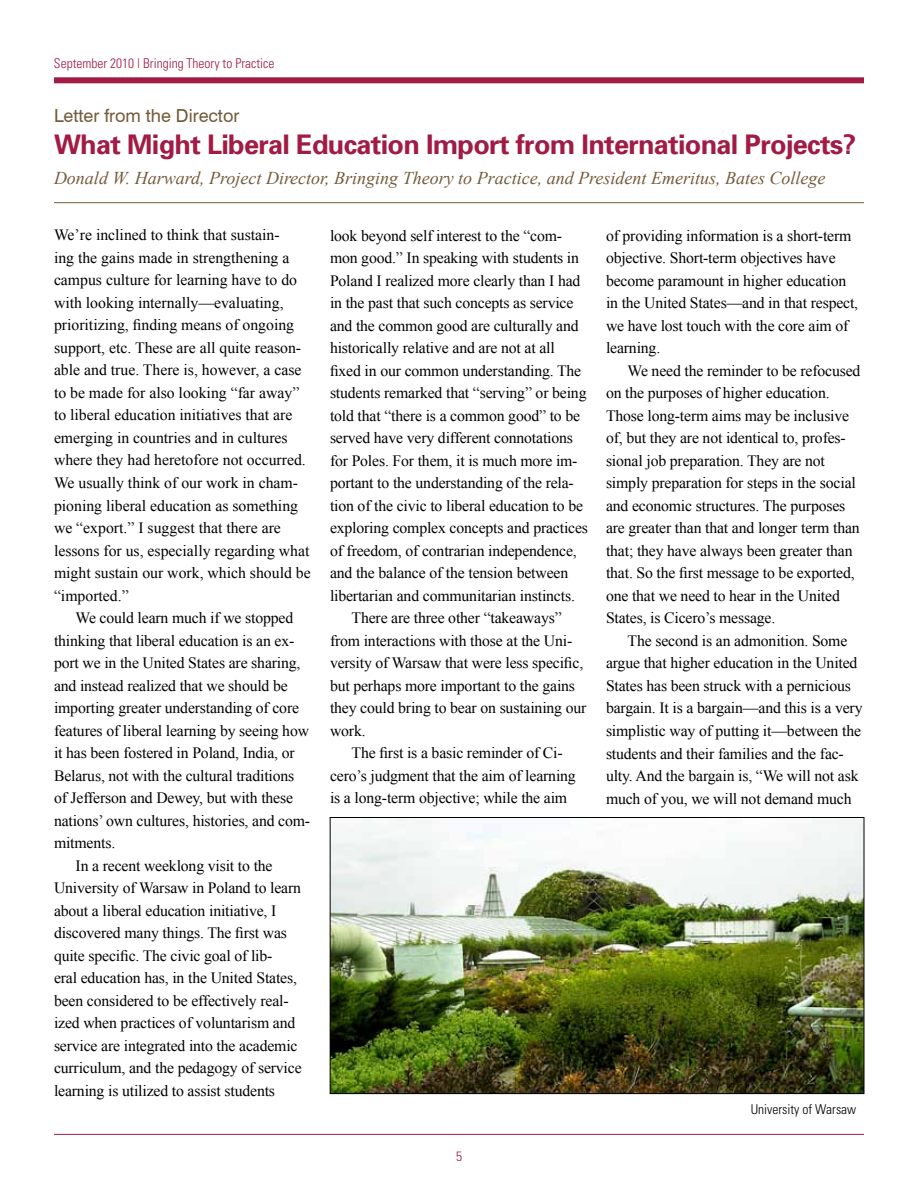
<style>
.page{position:relative;width:918px;height:1188px;background:#fff}
.page>*{position:absolute;margin:0;border:0;box-sizing:border-box;transform-origin:0 0}
.t1{font:700 27px "Univers";letter-spacing:-.025em;color:#a11b44}
.t2{font:italic 18px "Times New Roman";color:#735a3a}
.t3{font:18px "Swiss 721 BT";color:#735a3a}
.t4{font:15.75px/22.5px "Times New Roman";letter-spacing:-.01em;color:#000}
.t5{font:300 condensed 13.5px "Univers";color:#a11b44}
.t6{font:300 condensed 13.5px "Univers";color:#000}
</style>
<div class="page">
<hr style="left:54px;top:1134px;width:810px;height:1px;background:#a11b44">
<div style="left:54px;top:77px;width:810px;height:6px;background:#a11b44"></div>
<hr style="left:54px;top:202px;width:810px;height:1px;background:#735a3a">
<img style="left:332px;top:819px;width:530px;height:273px">
<div style="left:330px;top:817px;width:534px;height:277px;border:1px solid #000"></div>
<p class="t5" style="left:54px;top:56px;width:222px">September 2010 | Bringing Theory to Practice</p>
<p class="t3" style="left:54px;top:104px;width:187px">Letter from the Director</p>
<h1 class="t1" style="left:54px;top:127px;width:804px">What Might Liberal Education Import from International Projects?</h1>
<p class="t2" style="left:54px;top:166px;width:773px">Donald W. Harward, Project Director, Bringing Theory to Practice, and President Emeritus, Bates College</p>
<p class="t4" style="left:54px;top:224px;width:258px">We’re inclined to think that sustain-<br>ing the gains made in strengthening a campus culture for learning have to do with looking internally—evaluating, prioritizing, finding means of ongoing support, etc. These are all quite reason&shy;able and true. There is, however, a case to be made for also looking “far away” to liberal education initiatives that are emerging in countries and in cultures where they had heretofore not occurred.<br>We usually think of our work in cham&shy;pioning liberal education as something we “export.” I suggest that there are lessons for us, especially regarding what might sustain our work, which should be “imported.”</p>
<p class="t4" style="left:76px;top:606px;width:219px">We could learn much if we stopped</p>
<p class="t4" style="left:54px;top:629px;width:242px">thinking that liberal education is an ex-</p>
<p class="t4" style="left:54px;top:651px;width:248px">port we in the United States are sharing,</p>
<p class="t4" style="left:54px;top:674px;width:235px">and instead realized that we should be</p>
<p class="t4" style="left:54px;top:696px;width:247px">importing greater understanding of core</p>
<p class="t4" style="left:54px;top:719px;width:257px">features of liberal learning by seeing how</p>
<p class="t4" style="left:54px;top:741px;width:242px">it has been fostered in Poland, India, or</p>
<p class="t4" style="left:54px;top:764px;width:242px">Belarus, not with the cultural traditions</p>
<p class="t4" style="left:54px;top:786px;width:241px">of Jefferson and Dewey, but with these</p>
<p class="t4" style="left:54px;top:809px;width:258px">nations’ own cultures, histories, and com-</p>
<p class="t4" style="left:54px;top:831px;width:63px">mitments.</p>
<p class="t4" style="left:76px;top:854px;width:199px">In a recent weeklong visit to the</p>
<p class="t4" style="left:54px;top:876px;width:249px">University of Warsaw in Poland to learn</p>
<p class="t4" style="left:54px;top:899px;width:224px">about a liberal education initiative, I</p>
<p class="t4" style="left:54px;top:921px;width:235px">discovered many things. The first was</p>
<p class="t4" style="left:54px;top:944px;width:220px">quite specific. The civic goal of lib-</p>
<p class="t4" style="left:54px;top:966px;width:245px">eral education has, in the United States,</p>
<p class="t4" style="left:54px;top:989px;width:236px">been considered to be effectively real-</p>
<p class="t4" style="left:54px;top:1011px;width:243px">ized when practices of voluntarism and</p>
<p class="t4" style="left:54px;top:1034px;width:245px">service are integrated into the academic</p>
<p class="t4" style="left:54px;top:1056px;width:249px">curriculum, and the pedagogy of service</p>
<p class="t4" style="left:54px;top:1079px;width:223px">learning is utilized to assist students</p>
<p class="t4" style="left:330px;top:224px;width:234px">look beyond self interest to the “com-</p>
<p class="t4" style="left:330px;top:246px;width:251px">mon good.” In speaking with students in</p>
<p class="t4" style="left:330px;top:269px;width:252px">Poland I realized more clearly than I had</p>
<p class="t4" style="left:330px;top:291px;width:245px">in the past that such concepts as service</p>
<p class="t4" style="left:330px;top:314px;width:250px">and the common good are culturally and</p>
<p class="t4" style="left:330px;top:336px;width:226px">historically relative and are not at all</p>
<p class="t4" style="left:330px;top:359px;width:253px">fixed in our common understanding. The</p>
<p class="t4" style="left:330px;top:381px;width:258px">students remarked that “serving” or being</p>
<p class="t4" style="left:330px;top:404px;width:252px">told that “there is a common good” to be</p>
<p class="t4" style="left:330px;top:426px;width:245px">served have very different connotations</p>
<p class="t4" style="left:330px;top:449px;width:249px">for Poles. For them, it is much more im-</p>
<p class="t4" style="left:330px;top:471px;width:245px">portant to the understanding of the rela-</p>
<p class="t4" style="left:330px;top:494px;width:255px">tion of the civic to liberal education to be</p>
<p class="t4" style="left:330px;top:516px;width:260px">exploring complex concepts and practices</p>
<p class="t4" style="left:330px;top:539px;width:248px">of freedom, of contrarian independence,</p>
<p class="t4" style="left:330px;top:562px;width:240px">and the balance of the tension between</p>
<p class="t4" style="left:330px;top:584px;width:246px">libertarian and communitarian instincts.</p>
<p class="t4" style="left:352px;top:607px;width:212px">There are three other “takeaways”</p>
<p class="t4" style="left:330px;top:629px;width:244px">from interactions with those at the Uni-</p>
<p class="t4" style="left:330px;top:652px;width:255px">versity of Warsaw that were less specific,</p>
<p class="t4" style="left:330px;top:674px;width:247px">but perhaps more important to the gains</p>
<p class="t4" style="left:330px;top:697px;width:258px">they could bring to bear on sustaining our</p>
<p class="t4" style="left:330px;top:719px;width:37px">work.</p>
<p class="t4" style="left:352px;top:742px;width:213px">The first is a basic reminder of Ci-</p>
<p class="t4" style="left:330px;top:764px;width:247px">cero’s judgment that the aim of learning</p>
<p class="t4" style="left:330px;top:787px;width:239px">is a long-term objective; while the aim</p>
<p class="t4" style="left:606px;top:224px;width:254px">of providing information is a short-term objective. Short-term objectives have become paramount in higher education in the United States—and in that respect, we have lost touch with the core aim of learning.</p>
<p class="t4" style="left:606px;top:359px;width:256px;text-indent:22px">We need the reminder to be refocused on the purposes of higher education.<br>Those long-term aims may be inclusive of, but they are not identical to, profes&shy;sional job preparation. They are not simply preparation for steps in the social and economic structures. The purposes are greater than that and longer term than that; they have always been greater than that. So the first message to be exported, one that we need to hear in the United States, is Cicero’s message.</p>
<p class="t4" style="left:606px;top:629px;width:258px;text-indent:22px">The second is an admonition. Some argue that higher education in the United States has been struck with a pernicious bargain. It is a bargain—and this is a very simplistic way of putting it—between the students and their families and the fac&shy;ulty. And the bargain is, “We will not ask much of you, we will not demand much</p>
<p class="t5" style="left:456px;top:1148px;width:7px">5</p>
<p class="t6" style="left:751px;top:1101px;width:107px">University of Warsaw</p>
</div>
